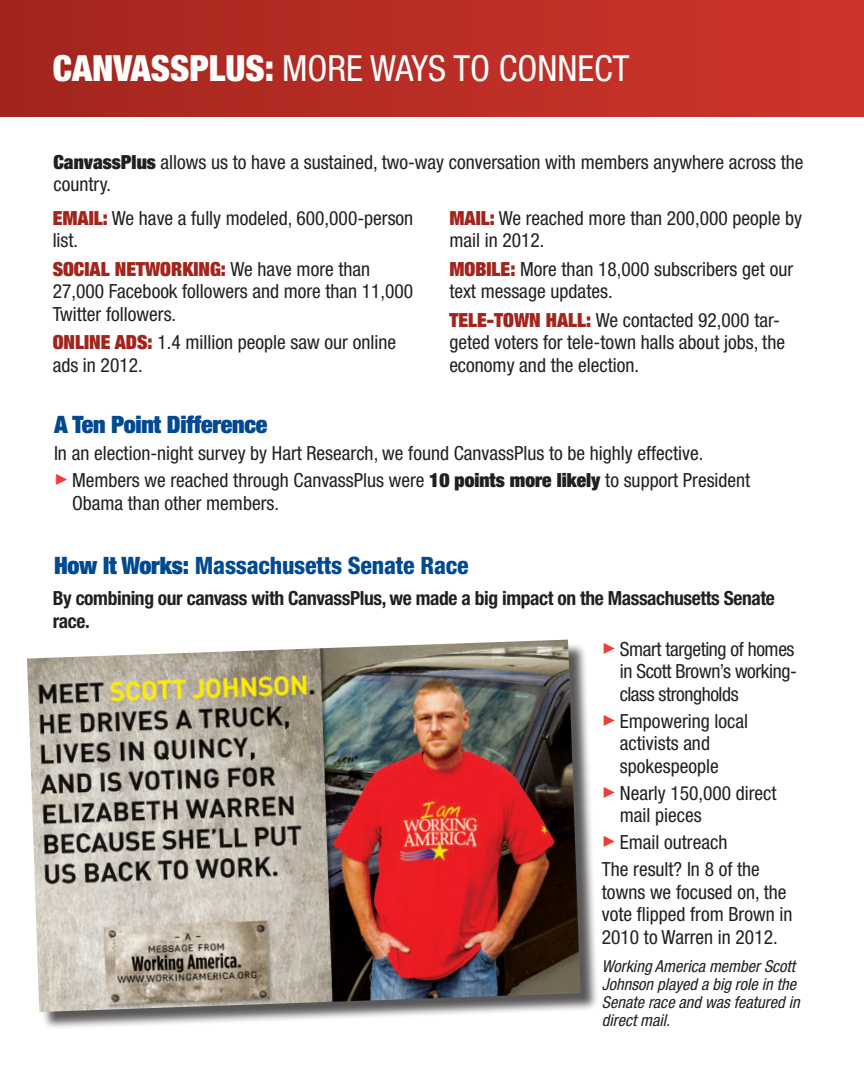
<style>
.page{position:relative;width:864px;height:1080px;background:#fff}
.page>*{position:absolute;margin:0;border:0;box-sizing:border-box;transform-origin:0 0}
.head{font:condensed 36px "Helvetica Neue";color:#fff}
.head-2{font:800 condensed 24px "Helvetica Neue";letter-spacing:-.01em;color:#014990}
.Text{font:900 expanded 24px "Helvetica Neue";letter-spacing:-.01em;color:#014990}
.hc_box_text{font:condensed 19.5px/22.5px "Helvetica Neue";color:#231f20}
.pullout{font:condensed 19.5px/22.5px "Helvetica Neue";color:#231f20}
.Text-2{font:condensed 19.5px/22.5px "Helvetica Neue";color:#231f20}
.hc_box_text-2{font:700 condensed 19.5px/22.5px "Helvetica Neue";letter-spacing:-.02em;color:#231f20}
.hc_box_text-3{font:condensed 19.5px/22.5px "Helvetica Neue";letter-spacing:-.02em;color:#231f20}
.hc_box_text-4{font:italic condensed 16.5px/18px "Helvetica Neue";color:#231f20}
.s1{font-weight:900}
.s2{font-weight:900;font-stretch:expanded}
.s3{font-weight:900;font-stretch:expanded;color:#a1251c}
.s4{font-family:"Dingbests";font-stretch:normal;font-size:22.5px;color:#ee3e34}
</style>
<div class="page">
<div style="left:0;top:0;width:864px;height:117px;background:linear-gradient(to right,#a2261e,#cf352c)"></div>
<div style="left:30px;top:642px;width:569px;height:389px;background:#231f20;opacity:.75"></div>
<img style="left:27px;top:640px;width:553px;height:372px">
<p class="head" style="left:53px;top:47px;width:578px"><span class="s1">CANVASSPLUS:</span> MORE WAYS TO CONNECT</p>
<p class="Text-2" style="left:54px;top:150px;width:751px"><span class="s2">CanvassPlus</span> allows us to have a sustained, two-way conversation with members anywhere across the country.</p>
<p class="hc_box_text" style="left:53px;top:207px;width:362px"><span class="s3">EMAIL:</span> We have a fully modeled, 600,000-person list.</p>
<p class="hc_box_text" style="left:53px;top:258px;width:362px"><span class="s3">SOCIAL NETWORKING:</span> We have more than<br>27,000 Facebook followers and more than 11,000<br>Twitter followers.</p>
<p class="hc_box_text" style="left:53px;top:331px;width:345px"><span class="s3">ONLINE ADS:</span> 1.4 million people saw our online ads in 2012.</p>
<p class="hc_box_text" style="left:449px;top:207px;width:354px"><span class="s3">MAIL:</span> We reached more than 200,000 people by mail in 2012.</p>
<p class="hc_box_text" style="left:449px;top:258px;width:345px"><span class="s3">MOBILE:</span> More than 18,000 subscribers get our text message updates.</p>
<p class="hc_box_text" style="left:449px;top:309px;width:337px"><span class="s3">TELE-TOWN HALL:</span> We contacted 92,000 tar&shy;geted voters for tele-town halls about jobs, the economy and the election.</p>
<p class="Text" style="left:54px;top:409px;width:215px">A Ten Point Difference</p>
<p class="pullout" style="left:54px;top:442px;width:651px">In an election-night survey by Hart Research, we found CanvassPlus to be highly effective.</p>
<p class="pullout" style="left:72px;top:469px;width:680px;text-indent:-18px"><span class="s4">&gt;</span> Members we reached through CanvassPlus were <span class="s2">10 points more likely</span> to support President<br>Obama than other members.</p>
<p class="head-2" style="left:54px;top:551px;width:416px"><span class="s2">How It Works:</span> Massachusetts Senate Race</p>
<p class="hc_box_text-2" style="left:53px;top:587px;width:724px">By combining our canvass with CanvassPlus, we made a big impact on the Massachusetts Senate race.</p>
<p class="hc_box_text-3" style="left:620px;top:637px;width:179px;text-indent:-18px"><span class="s4">&gt;</span> Smart targeting of homes in Scott Brown’s working&shy;class strongholds</p>
<p class="hc_box_text" style="left:620px;top:709px;width:130px;text-indent:-18px"><span class="s4">&gt;</span>Empowering local activists and spokespeople</p>
<p class="hc_box_text" style="left:620px;top:781px;width:158px;text-indent:-18px"><span class="s4">&gt;</span>Nearly 150,000 direct mail pieces</p>
<p class="hc_box_text" style="left:602px;top:831px;width:127px"><span class="s4">&gt;</span>Email outreach</p>
<p class="hc_box_text" style="left:602px;top:858px;width:192px">The result? In 8 of the towns we focused on, the vote flipped from Brown in<br>2010 to Warren in 2012.</p>
<p class="hc_box_text-4" style="left:602px;top:957px;width:199px">Working America member Scott<br>Johnson played a big role in the<br>Senate race and was featured in direct mail.</p>
</div>
